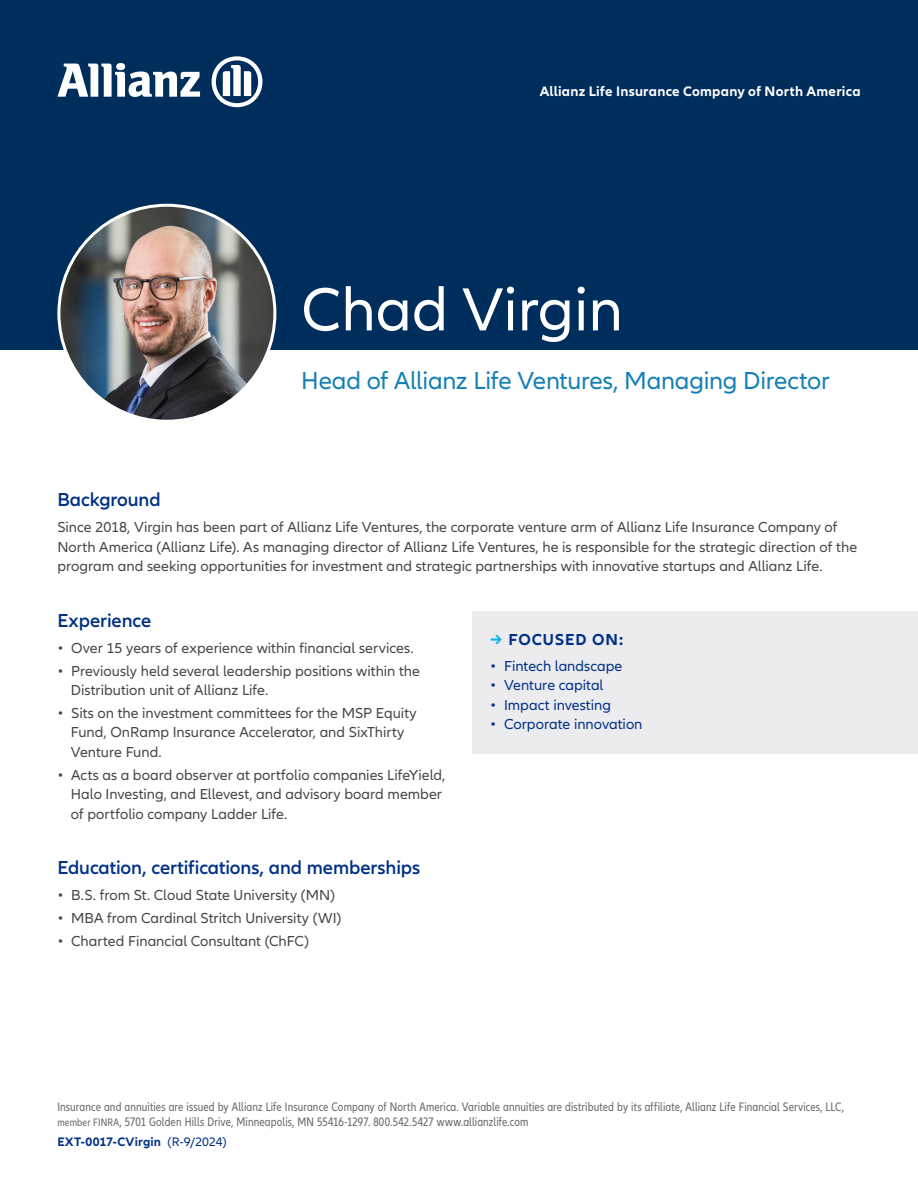
<style>
.page{position:relative;width:918px;height:1188px;background:#fff}
.page>*{position:absolute;margin:0;border:0;box-sizing:border-box;transform-origin:0 0}
.t1{font:63px "Allianz Neo";color:#fff}
.t2{font:25.5px "Allianz Neo";letter-spacing:-.01em;color:#147fb5}
.t3{font:600 19.5px "Allianz Neo";letter-spacing:-.005em;color:#003186}
.t4{font:700 16.5px "Allianz Neo";letter-spacing:.05em;color:#003186}
.t5{font:15px/19.5px "Allianz Neo";color:#454647}
.t6{font:15px "Allianz Neo";color:#003186}
.t7{font:700 14.25px "Allianz Neo";letter-spacing:.015em;color:#fff}
.t8{font:condensed 12.75px/15px "Allianz Neo";letter-spacing:.01em;color:#6c6d70}
.t9{font:700 12.75px "Allianz Neo";letter-spacing:.01em;color:#003186}
.s1{color:#16b8e3}
.s2{font-size:11.25px}
.s3{font-weight:400}
</style>
<div class="page">
<div style="left:0;top:0;width:918px;height:350px;background:#002e5c"></div>
<svg style="left:57px;top:63px;width:143px;height:34px"></svg>
<svg style="left:212px;top:56px;width:50px;height:51px"></svg>
<div style="left:472px;top:612px;width:446px;height:142px;background:#ececee"></div>
<img style="left:59px;top:205px;width:216px;height:216px;border-radius:108px">
<p class="t7" style="left:540px;top:83px;width:322px">Allianz Life Insurance Company of North America</p>
<h1 class="t1" style="left:301px;top:274px;width:323px">Chad Virgin</h1>
<h2 class="t2" style="left:301px;top:366px;width:530px">Head of Allianz Life Ventures, Managing Director</h2>
<h3 class="t3" style="left:57px;top:488px;width:105px">Background</h3>
<p class="t5" style="left:57px;top:518px;width:801px">Since 2018, Virgin has been part of Allianz Life Ventures, the corporate venture arm of Allianz Life Insurance Company of<br>North America (Allianz Life). As managing director of Allianz Life Ventures, he is responsible for the strategic direction of the program and seeking opportunities for investment and strategic partnerships with innovative startups and Allianz Life.</p>
<h3 class="t3" style="left:57px;top:609px;width:96px">Experience</h3>
<p class="t5" style="left:57px;top:639px;width:358px">• Over 15 years of experience within financial services.</p>
<p class="t5" style="left:71px;top:661px;width:351px;text-indent:-14px">• Previously held several leadership positions within the<br>Distribution unit of Allianz Life.</p>
<p class="t5" style="left:71px;top:703px;width:347px;text-indent:-14px">• Sits on the investment committees for the MSP Equity<br>Fund, OnRamp Insurance Accelerator, and SixThirty<br>Venture Fund.</p>
<p class="t5" style="left:71px;top:765px;width:376px;text-indent:-14px">• Acts as a board observer at portfolio companies LifeYield,<br>Halo Investing, and Ellevest, and advisory board member of portfolio company Ladder Life.</p>
<p class="t4" style="left:490px;top:629px;width:134px"><span class="s1">→</span> FOCUSED ON:</p>
<p class="t6" style="left:490px;top:657px;width:134px">• Fintech landscape</p>
<p class="t6" style="left:490px;top:677px;width:115px">• Venture capital</p>
<p class="t6" style="left:490px;top:696px;width:122px">• Impact investing</p>
<p class="t6" style="left:490px;top:716px;width:154px">• Corporate innovation</p>
<h3 class="t3" style="left:57px;top:856px;width:364px">Education, certifications, and memberships</h3>
<p class="t5" style="left:57px;top:886px;width:279px">• B.S. from St. Cloud State University (MN)</p>
<p class="t5" style="left:57px;top:909px;width:286px">• MBA from Cardinal Stritch University (WI)</p>
<p class="t5" style="left:57px;top:931px;width:253px">• Charted Financial Consultant (ChFC)</p>
<p class="t8" style="left:57px;top:1100px;width:788px">Insurance and annuities are issued by Allianz Life Insurance Company of North America. Variable annuities are distributed by its affiliate, Allianz Life Financial Services, LLC, <span class="s2">member FINRA</span>, 5701 Golden Hills Drive, Minneapolis, MN 55416-1297. 800.542.5427 www.allianzlife.com</p>
<p class="t9" style="left:57px;top:1134px;width:171px">EXT-0017-CVirgin <span class="s3">(R-9/2024)</span></p>
</div>
